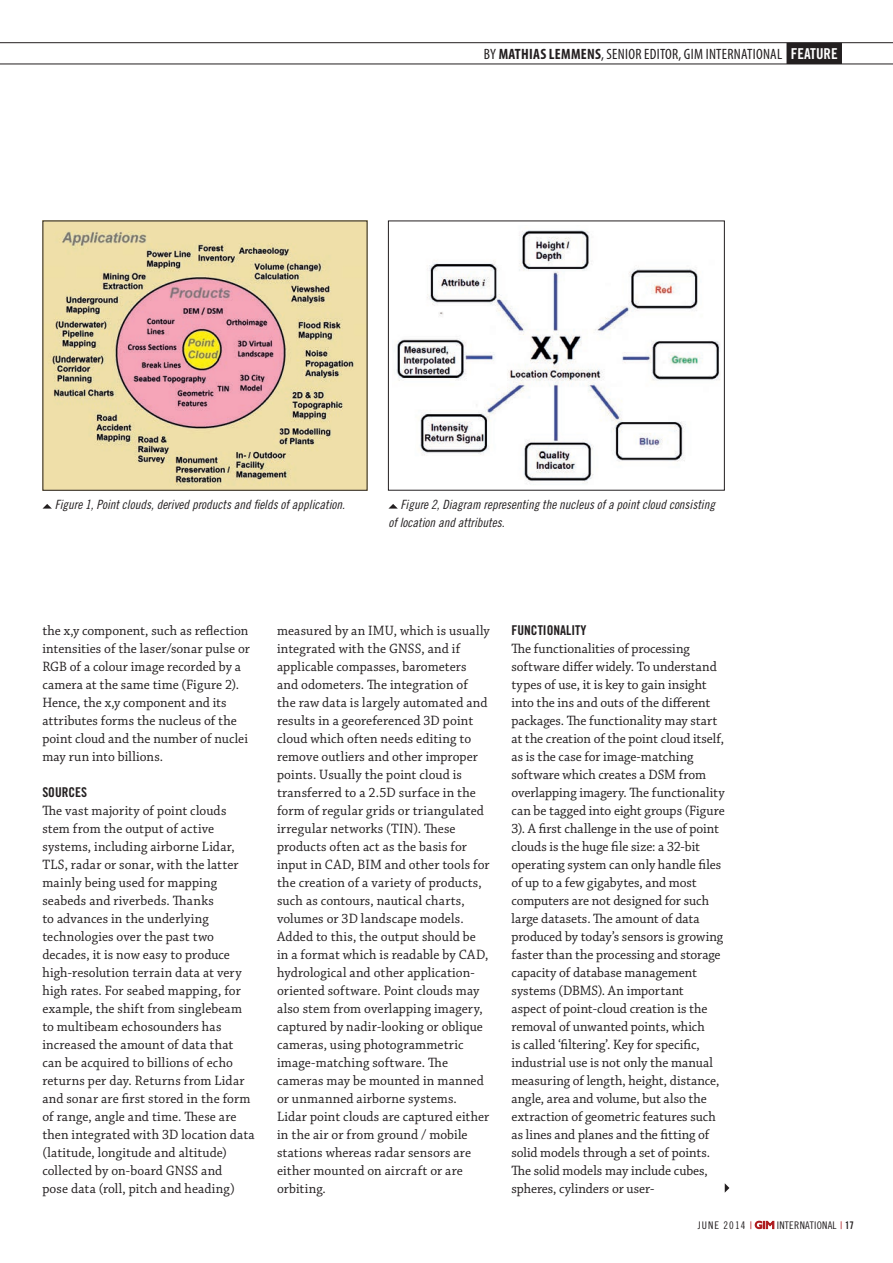
<style>
.page{position:relative;width:893px;height:1263px;background:#fff}
.page>*{position:absolute;margin:0;border:0;box-sizing:border-box;transform-origin:0 0}
.t1{font:condensed 15px "Myriad Pro";letter-spacing:.02em;color:#231f20}
.t2{font:15px "Trade Gothic LT Std Bd Cn 20";color:#fff}
.t3{font:14.25px/18px "Chaparral Pro";letter-spacing:.005em;color:#231f20;scale:.95 1}
.t4{font:13.5px "Trade Gothic LT Std Bd Cn 20";color:#231f20}
.t5{font:12.75px/18px "Trade Gothic LT Std Cn 18 Obl";color:#231f20}
.t6{font:10.5px "Trade Gothic LT Std Cn 18";letter-spacing:.025em;color:#231f20}
.t7{font:10.5px "Trade Gothic LT Std Cn 18";letter-spacing:.1em;color:#231f20}
.s1{font-weight:700}
.s2{color:#ae1a1e}
.s3{font-family:"Trade Gothic LT Std Bd Cn 20"}
</style>
<div class="page">
<div style="left:786px;top:43px;width:56px;height:21px;background:#231f20"></div>
<hr style="left:0;top:64px;width:893px;height:1px;background:#231f20">
<hr style="left:0;top:42px;width:893px;height:1px;background:#231f20">
<svg style="left:755px;top:1221px;width:19px;height:8px"></svg>
<svg style="left:725px;top:1183px;width:4px;height:9px"></svg>
<img style="left:45px;top:223px;width:320px;height:266px">
<img style="left:396px;top:230px;width:324px;height:253px">
<div style="left:388px;top:221px;width:337px;height:270px;border:1px solid #231f20"></div>
<svg style="left:43px;top:504px;width:9px;height:5px"></svg>
<svg style="left:388px;top:504px;width:10px;height:5px"></svg>
<p class="t1" style="left:484px;top:45px;width:300px">BY <span class="s1">MATHIAS LEMMENS</span>, SENIOR EDITOR, GIM INTERNATIONAL</p>
<p class="t2" style="left:791px;top:48px;width:48px">FEATURE</p>
<p class="t5" style="left:55px;top:496px;width:292px">Figure 1, Point clouds, derived products and fields of application.</p>
<p class="t5" style="left:388px;top:496px;width:328px;text-indent:12px">Figure 2, Diagram representing the nucleus of a point cloud consisting of location and attributes.</p>
<p class="t3" style="left:42px;top:622px;width:220px">the x,y component, such as reflection intensities of the laser/sonar pulse or RGB of a colour image recorded by a camera at the same time (Figure 2).<br>Hence, the x,y component and its attributes forms the nucleus of the point cloud and the number of nuclei may run into billions.</p>
<p class="t4" style="left:42px;top:787px;width:46px">SOURCES</p>
<p class="t3" style="left:42px;top:802px;width:225px">The vast majority of point clouds stem from the output of active systems, including airborne Lidar, TLS, radar or sonar, with the latter mainly being used for mapping seabeds and riverbeds. Thanks<br>to advances in the underlying technologies over the past two decades, it is now easy to produce high-resolution terrain data at very high rates. For seabed mapping, for example, the shift from singlebeam to multibeam echosounders has increased the amount of data that can be acquired to billions of echo returns per day. Returns from Lidar and sonar are first stored in the form of range, angle and time. These are then integrated with 3D location data (latitude, longitude and altitude) collected by on-board GNSS and<br>pose data (roll, pitch and heading)</p>
<p class="t3" style="left:277px;top:622px;width:225px">measured by an IMU, which is usually integrated with the GNSS, and if applicable compasses, barometers and odometers. The integration of the raw data is largely automated and results in a georeferenced 3D point cloud which often needs editing to remove outliers and other improper points. Usually the point cloud is transferred to a 2.5D surface in the form of regular grids or triangulated irregular networks (TIN). These products often act as the basis for input in CAD, BIM and other tools for the creation of a variety of products, such as contours, nautical charts, volumes or 3D landscape models.<br>Added to this, the output should be in a format which is readable by CAD, hydrological and other application&shy;oriented software. Point clouds may also stem from overlapping imagery, captured by nadir-looking or oblique cameras, using photogrammetric image-matching software. The cameras may be mounted in manned or unmanned airborne systems.<br>Lidar point clouds are captured either in the air or from ground / mobile stations whereas radar sensors are either mounted on aircraft or are orbiting.</p>
<p class="t4" style="left:511px;top:625px;width:76px">FUNCTIONALITY</p>
<p class="t3" style="left:511px;top:640px;width:226px">The functionalities of processing software differ widely. To understand types of use, it is key to gain insight into the ins and outs of the different packages. The functionality may start at the creation of the point cloud itself, as is the case for image-matching software which creates a DSM from overlapping imagery. The functionality can be tagged into eight groups (Figure 3). A first challenge in the use of point clouds is the huge file size: a 32-bit operating system can only handle files of up to a few gigabytes, and most computers are not designed for such large datasets. The amount of data produced by today’s sensors is growing faster than the processing and storage capacity of database management systems (DBMS). An important<br>aspect of point-cloud creation is the removal of unwanted points, which<br>is called ‘filtering’. Key for specific, industrial use is not only the manual measuring of length, height, distance, angle, area and volume, but also the extraction of geometric features such as lines and planes and the fitting of solid models through a set of points.<br>The solid models may include cubes, spheres, cylinders or user-</p>
<p class="t7" style="left:698px;top:1221px;width:56px">JUNE 2014 <span class="s2">|</span></p>
<p class="t6" style="left:777px;top:1221px;width:79px">INTERNATIONAL <span class="s2">|</span> <span class="s3">17</span></p>
</div>
